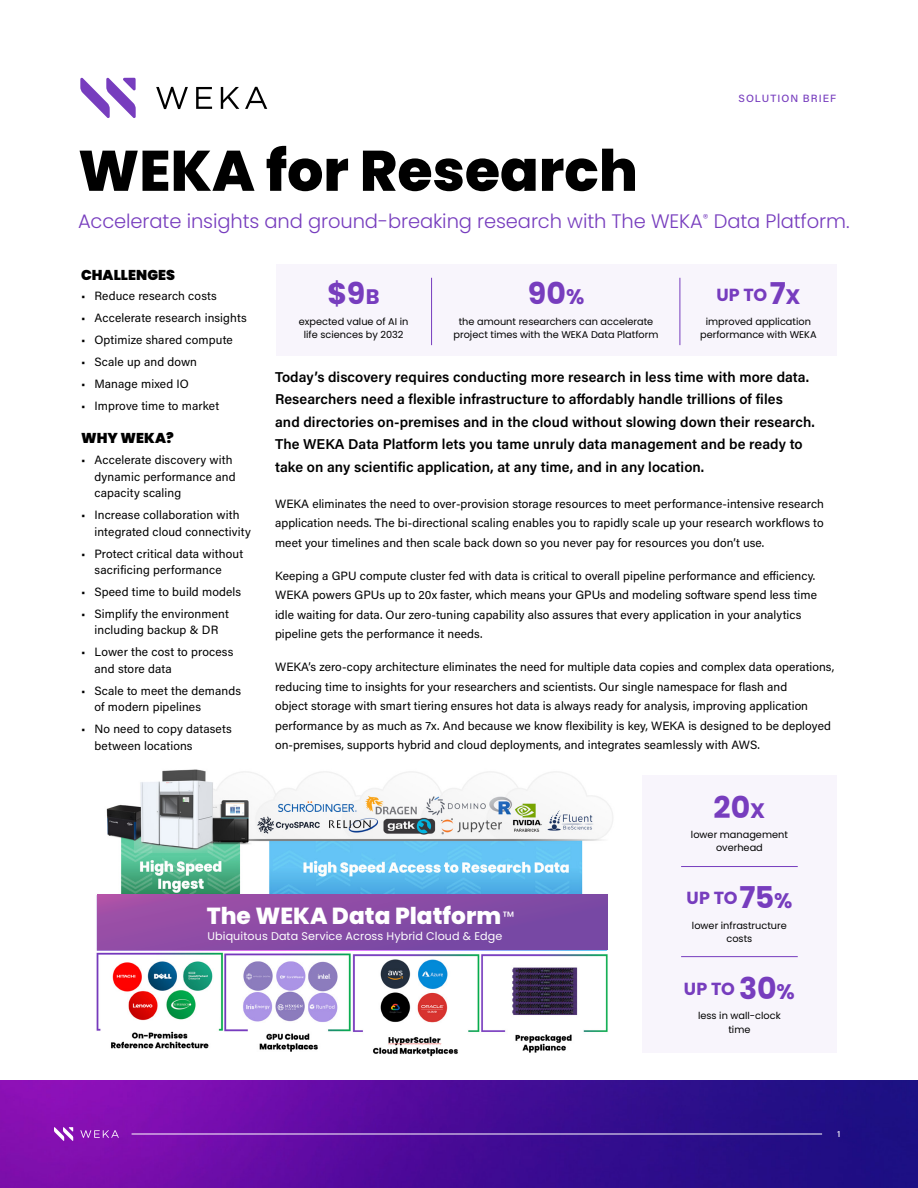
<style>
.page{position:relative;width:918px;height:1188px;background:#fff}
.page>*{position:absolute;margin:0;border:0;box-sizing:border-box;transform-origin:0 0}
.w_headline-38_40{font:800 57px "Poppins";color:#000}
.number_call_out_top{font:700 30px "Poppins";color:#773dbe}
.t1{font:800 23.25px "Poppins";color:#fff}
.w_subheadline-18_32-Left{font:300 19.5px "Poppins";letter-spacing:-.005em;color:#773dbe}
.number_call_out_top-2{font:700 17.55px "Poppins";letter-spacing:-.005em;color:#773dbe}
.t2{font:14.85px "Poppins";color:#fff}
.w_body{font:600 14.25px/22.5px "Acumin Pro";letter-spacing:.005em;color:#000}
.w_sidebar-subheaders{font:900 14.25px "Poppins";letter-spacing:.005em;color:#000}
.w_body-small{font:12px/19.5px "Acumin Pro";letter-spacing:.005em;color:#000}
.t3{font:11.1px "Poppins";letter-spacing:.01em;color:#fff}
.t4{font:500 10.5px "Acumin Pro";letter-spacing:.1em;color:#773dbe}
.number_call_out_bottom{font:9.75px/13.5px "Poppins";color:#000;text-align:center}
.t5{font:500 9px "Acumin Pro";color:#fff}
.s1{font-size:21px}
.s2{font-size:30px}
</style>
<div class="page">
<img style="left:0;top:1080px;width:918px;height:108px">
<hr style="left:132px;top:1134px;width:690px;height:1px;background:#fff">
<svg style="left:54px;top:1127px;width:19px;height:14px"></svg>
<svg style="left:80px;top:1130px;width:39px;height:8px"></svg>
<div style="left:643px;top:775px;width:194px;height:278px;background:#f8f5fc"></div>
<div style="left:276px;top:264px;width:561px;height:92px;background:#f8f5fc"></div>
<svg style="left:80px;top:77px;width:56px;height:41px"></svg>
<svg style="left:156px;top:87px;width:111px;height:22px"></svg>
<img style="left:96px;top:769px;width:517px;height:288px">
<div style="left:97px;top:895px;width:510px;height:55px;background:linear-gradient(to right,#9c4fa7,#7548a4)"></div>
<hr style="left:681px;top:866px;width:117px;height:1px;background:#773dbe">
<hr style="left:680px;top:278px;width:1px;height:67px;background:#773dbe">
<hr style="left:431px;top:278px;width:1px;height:67px;background:#773dbe">
<hr style="left:681px;top:956px;width:117px;height:1px;background:#773dbe">
<p class="t4" style="left:739px;top:91px;width:99px">SOLUTION BRIEF</p>
<p class="w_headline-38_40" style="left:78px;top:138px;width:561px">WEKA for Research</p>
<p class="w_subheadline-18_32-Left" style="left:78px;top:210px;width:773px">Accelerate insights and ground-breaking research with The WEKA<sup>®</sup> Data Platform.</p>
<p class="w_sidebar-subheaders" style="left:81px;top:266px;width:96px">CHALLENGES</p>
<p class="w_body-small" style="left:81px;top:286px;width:137px">• Reduce research costs</p>
<p class="w_body-small" style="left:81px;top:308px;width:167px">• Accelerate research insights</p>
<p class="w_body-small" style="left:81px;top:330px;width:153px">• Optimize shared compute</p>
<p class="w_body-small" style="left:81px;top:352px;width:118px">• Scale up and down</p>
<p class="w_body-small" style="left:81px;top:374px;width:109px">• Manage mixed IO</p>
<p class="w_body-small" style="left:81px;top:396px;width:140px">• Improve time to market</p>
<p class="w_sidebar-subheaders" style="left:81px;top:430px;width:94px">WHY WEKA?</p>
<p class="w_body-small" style="left:94px;top:451px;width:143px;line-height:16.5px;text-indent:-14px">• Accelerate discovery with dynamic performance and capacity scaling</p>
<p class="w_body-small" style="left:94px;top:506px;width:158px;line-height:16.5px;text-indent:-14px">• Increase collaboration with integrated cloud connectivity</p>
<p class="w_body-small" style="left:94px;top:545px;width:150px;line-height:16.5px;text-indent:-14px">• Protect critical data without sacrificing performance</p>
<p class="w_body-small" style="left:81px;top:581px;width:162px">• Speed time to build models</p>
<p class="w_body-small" style="left:81px;top:605px;width:149px;line-height:16.5px;text-align:center">• Simplify the environment including backup &amp; DR</p>
<p class="w_body-small" style="left:94px;top:643px;width:140px;line-height:16.5px;text-indent:-14px">• Lower the cost to process and store data</p>
<p class="w_body-small" style="left:94px;top:682px;width:148px;line-height:16.5px;text-indent:-14px">• Scale to meet the demands of modern pipelines</p>
<p class="w_body-small" style="left:94px;top:720px;width:139px;line-height:16.5px;text-indent:-14px">• No need to copy datasets between locations</p>
<p class="number_call_out_top" style="left:328px;top:277px;width:53px">$9<span class="s1">B</span></p>
<p class="number_call_out_bottom" style="left:299px;top:315px;width:111px">expected value of AI in life sciences by 2032</p>
<p class="number_call_out_top" style="left:528px;top:277px;width:58px">90<span class="s1">%</span></p>
<p class="number_call_out_bottom" style="left:454px;top:315px;width:207px">the amount researchers can accelerate project times with the WEKA Data Platform</p>
<p class="number_call_out_top-2" style="left:716px;top:284px;width:86px">UP TO<span class="s2">7</span><span class="s1">X</span></p>
<p class="number_call_out_bottom" style="left:700px;top:315px;width:118px">improved application performance with WEKA</p>
<p class="w_body" style="left:275px;top:365px;width:541px">Today’s discovery requires conducting more research in less time with more data.<br>Researchers need a flexible infrastructure to affordably handle trillions of files<br>and directories on-premises and in the cloud without slowing down their research.<br>The WEKA Data Platform lets you tame unruly data management and be ready to take on any scientific application, at any time, and in any location.</p>
<p class="w_body-small" style="left:275px;top:493px;width:550px;text-align:justify">WEKA eliminates the need to over-provision storage resources to meet performance-intensive research application needs. The bi-directional scaling enables you to rapidly scale up your research workflows to meet your timelines and then scale back down so you never pay for resources you don’t use.</p>
<p class="w_body-small" style="left:275px;top:565px;width:543px">Keeping a GPU compute cluster fed with data is critical to overall pipeline performance and efficiency.<br>WEKA powers GPUs up to 20x faster, which means your GPUs and modeling software spend less time idle waiting for data. Our zero-tuning capability also assures that every application in your analytics pipeline gets the performance it needs.</p>
<p class="w_body-small" style="left:275px;top:657px;width:561px">WEKA’s zero-copy architecture eliminates the need for multiple data copies and complex data operations, reducing time to insights for your researchers and scientists. Our single namespace for flash and<br>object storage with smart tiering ensures hot data is always ready for analysis, improving application performance by as much as 7x. And because we know flexibility is key, WEKA is designed to be deployed on-premises, supports hybrid and cloud deployments, and integrates seamlessly with AWS.</p>
<h3 class="t1" style="left:207px;top:902px;width:296px">The WEKA Data Platform</h3>
<p class="t3" style="left:208px;top:929px;width:296px">Ubiquitous Data Service Across Hybrid Cloud &amp; Edge</p>
<p class="t2" style="left:503px;top:908px;width:13px">™</p>
<p class="number_call_out_top" style="left:714px;top:790px;width:53px">20<span class="s1">X</span></p>
<p class="number_call_out_bottom" style="left:691px;top:828px;width:98px">lower management overhead</p>
<p class="number_call_out_top-2" style="left:687px;top:888px;width:107px">UP TO<span class="s2">75</span><span class="s1">%</span></p>
<p class="number_call_out_bottom" style="left:692px;top:919px;width:96px">lower infrastructure costs</p>
<p class="number_call_out_top-2" style="left:684px;top:979px;width:112px">UP TO <span class="s2">30</span><span class="s1">%</span></p>
<p class="number_call_out_bottom" style="left:698px;top:1009px;width:84px">less in wall-clock time</p>
<p class="t5" style="left:837px;top:1128px;width:5px">1</p>
</div>
